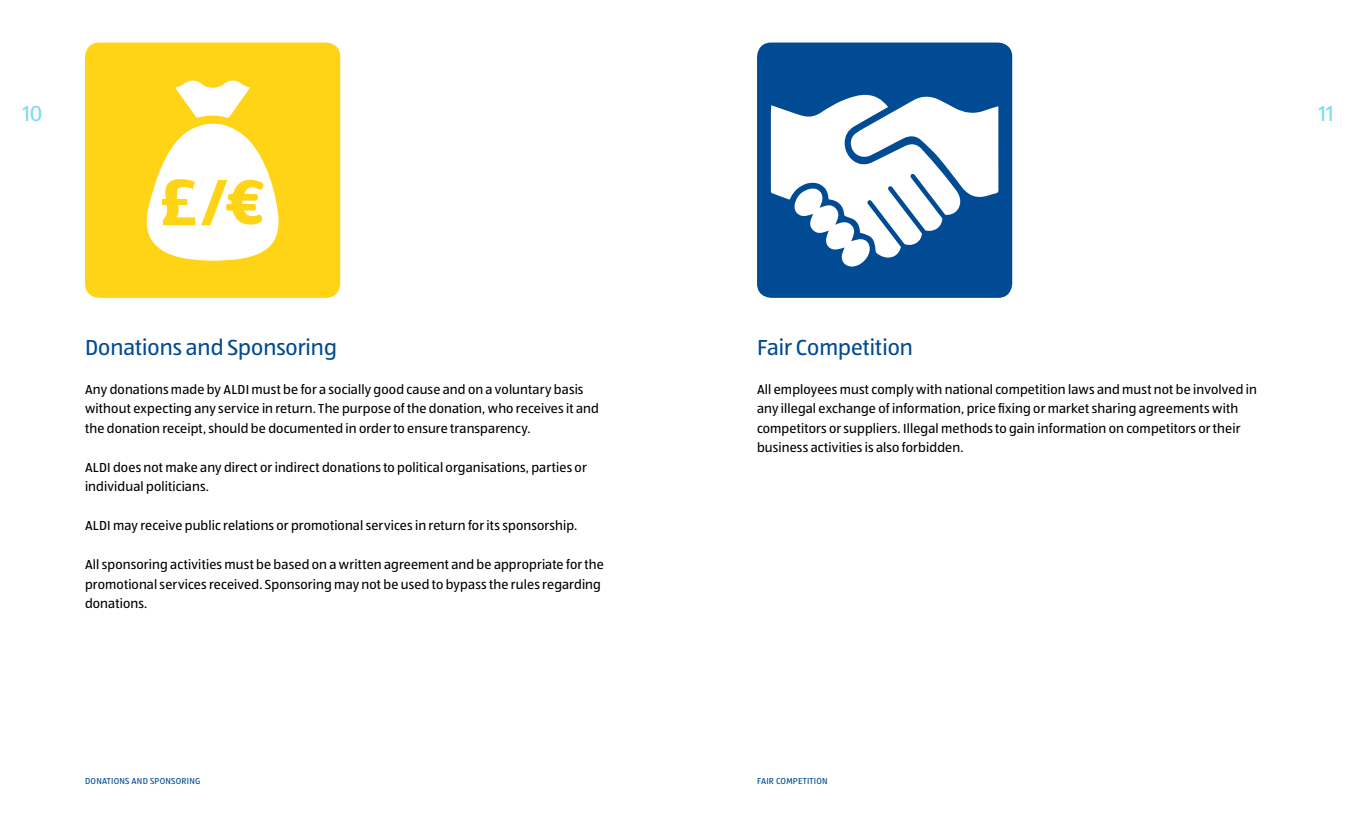
<style>
.page{position:relative;width:1361px;height:817px;background:#fff}
.page>*{position:absolute;margin:0;border:0;box-sizing:border-box;transform-origin:0 0}
.t1{font:22.5px "ALDISUEDOT";color:#004b93}
.t2{font:22.5px "ALDISUEDOT";color:#80dbed}
.t3{font:13.5px/19.5px "ALDISUEDOT";letter-spacing:.01em;color:#000}
.t4{font:9px "ALDISUEDOT";letter-spacing:.025em;color:#004b93}
</style>
<div class="page">
<div style="left:85px;top:43px;width:255px;height:255px;background:#ffd316;border-radius:14px"></div>
<div style="left:757px;top:43px;width:255px;height:255px;background:#004b93;border-radius:14px"></div>
<svg style="left:771px;top:95px;width:227px;height:171px"></svg>
<svg style="left:146px;top:80px;width:133px;height:181px"></svg>
<h1 class="t2" style="left:22px;top:98px;width:22px">10</h1>
<h1 class="t2" style="left:1318px;top:98px;width:17px">11</h1>
<h1 class="t1" style="left:85px;top:332px;width:253px">Donations and Sponsoring</h1>
<p class="t3" style="left:85px;top:379px;width:515px">Any donations made by ALDI must be for a socially good cause and on a voluntary basis without expecting any service in return. The purpose of the donation, who receives it and the donation receipt, should be documented in order to ensure transparency.</p>
<p class="t3" style="left:85px;top:457px;width:503px">ALDI does not make any direct or indirect donations to political organisations, parties or individual politicians.</p>
<p class="t3" style="left:85px;top:515px;width:494px">ALDI may receive public relations or promotional services in return for its sponsorship.</p>
<p class="t3" style="left:85px;top:554px;width:520px">All sponsoring activities must be based on a written agreement and be appropriate for the promotional services received. Sponsoring may not be used to bypass the rules regarding donations.</p>
<h1 class="t1" style="left:757px;top:332px;width:157px">Fair Competition</h1>
<p class="t3" style="left:757px;top:379px;width:501px">All employees must comply with national competition laws and must not be involved in any illegal exchange of information, price fixing or market sharing agreements with competitors or suppliers. Illegal methods to gain information on competitors or their business activities is also forbidden.</p>
<p class="t4" style="left:85px;top:775px;width:117px">DONATIONS AND SPONSORING</p>
<p class="t4" style="left:757px;top:775px;width:72px">FAIR COMPETITION</p>
</div>
